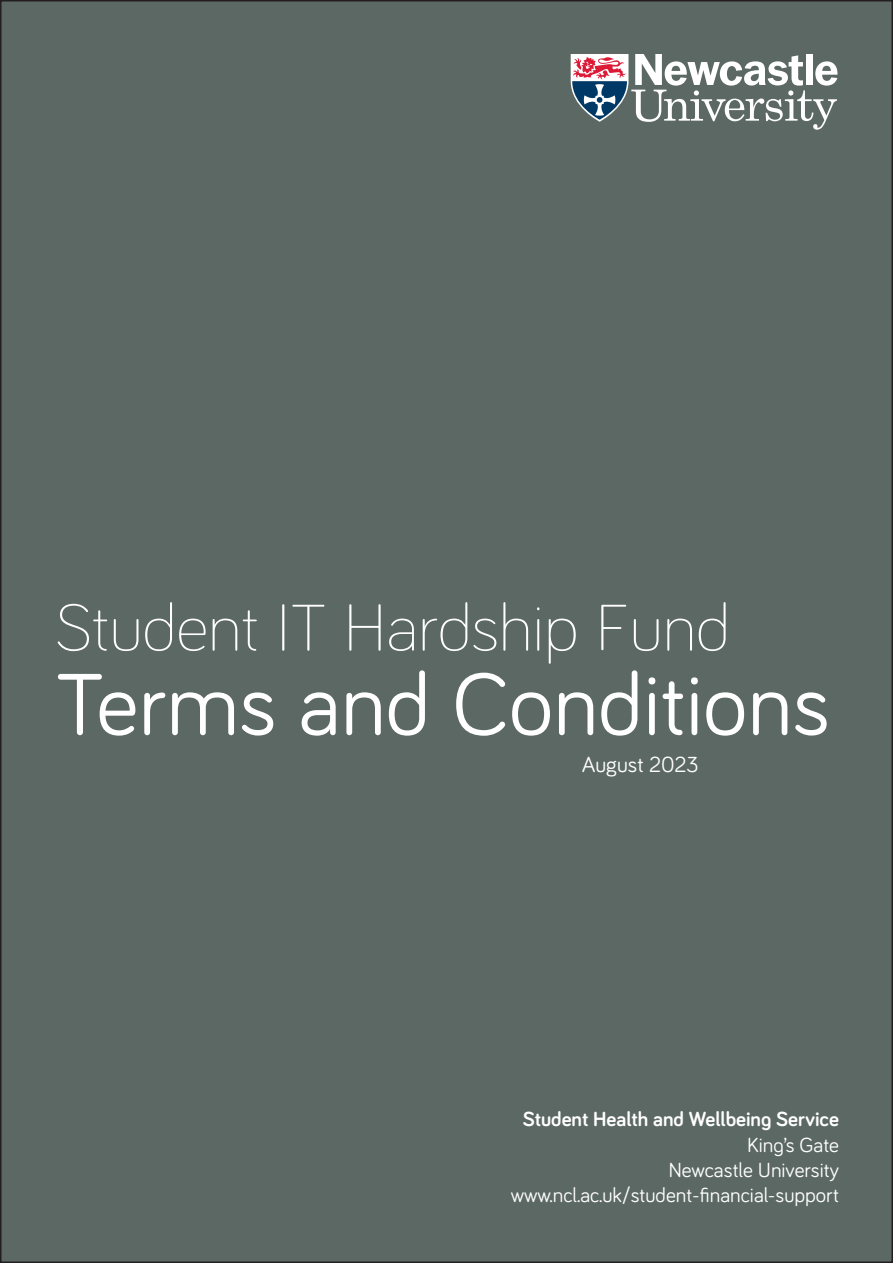
<style>
.page{position:relative;width:893px;height:1263px;background:#fff}
.page>*{position:absolute;margin:0;border:0;box-sizing:border-box;transform-origin:0 0}
.t1{font:90px "Bariol";color:#fff}
.t2{font:300 67.5px "Bariol";color:#fff}
.t3{font:22.5px "Bariol";color:#fff}
.t4{font:21px/25.2px "Bariol";color:#fff;text-align:right}
.t5{font:700 21px "Bariol";color:#fff}
</style>
<div class="page">
<div style="left:1px;top:1px;width:891px;height:1261px;background:#5c6863"></div>
<svg style="left:571px;top:54px;width:266px;height:76px"></svg>
<h2 class="t2" style="left:56px;top:582px;width:676px">Student IT Hardship Fund</h2>
<h1 class="t1" style="left:56px;top:643px;width:776px">Terms and Conditions</h1>
<p class="t3" style="left:582px;top:749px;width:119px">August 2023</p>
<p class="t5" style="left:523px;top:1105px;width:318px">Student Health and Wellbeing Service</p>
<p class="t4" style="left:511px;top:1131px;width:330px">King’s Gate<br>Newcastle University www.ncl.ac.uk/student-financial-support</p>
</div>
